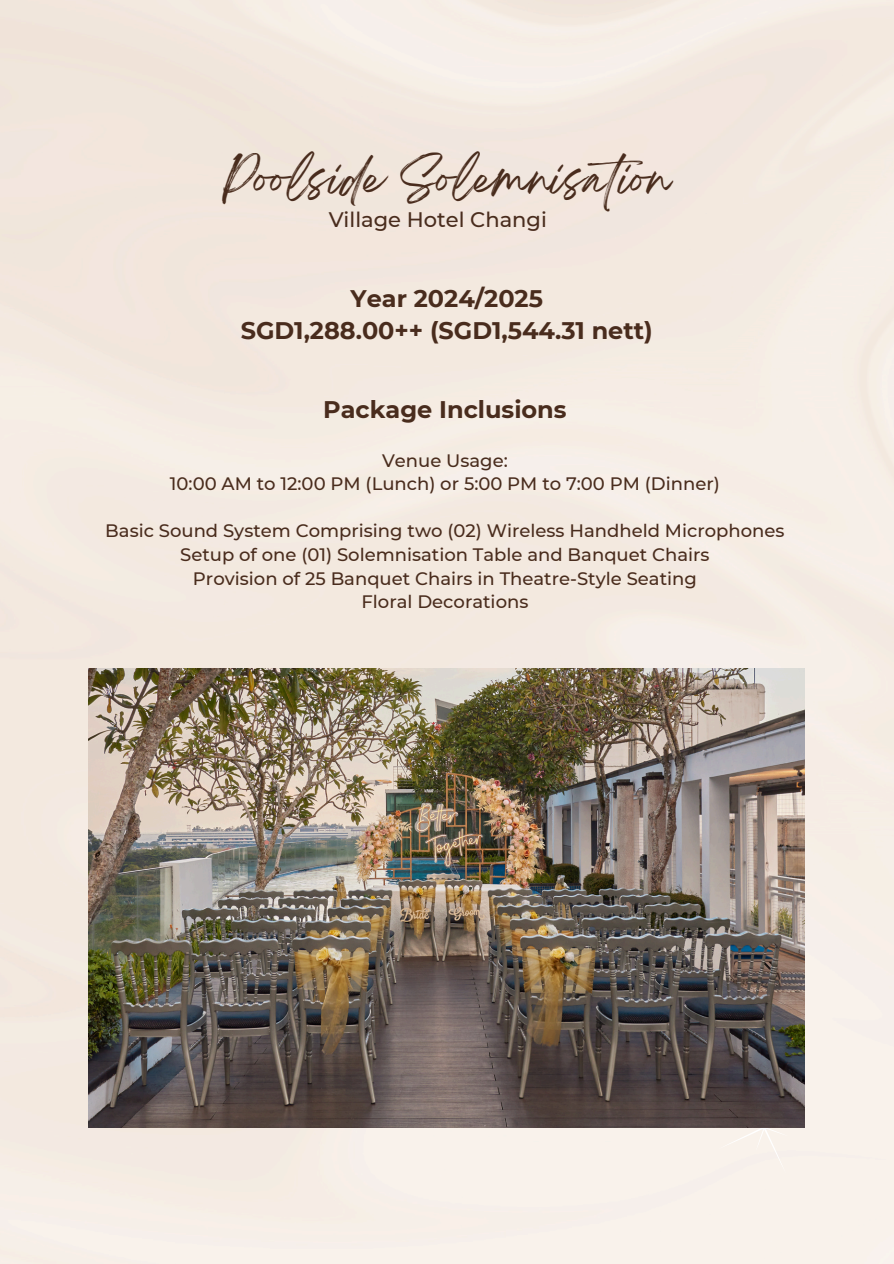
<style>
.page{position:relative;width:894px;height:1264px;background:#fff}
.page>*{position:absolute;margin:0;border:0;box-sizing:border-box;transform-origin:0 0}
.t1{font:39.3px "Breathing";color:#492c1d}
.t2{font:700 24px "Montserrat";color:#492c1d}
.t3{font:500 21px "Montserrat";color:#492c1d}
.t4{font:500 18px "Montserrat";color:#492c1d}
</style>
<div class="page">
<img style="left:0;top:0;width:893px;height:1263px">
<div style="left:717px;top:1080px;width:93px;height:94px;background:#f9f2eb"></div>
<img style="left:88px;top:668px;width:716px;height:459px">
<p class="t1" style="left:223px;top:166px;width:448px">Poolside Solemnisation</p>
<p class="t3" style="left:328px;top:207px;width:220px">Village Hotel Changi</p>
<p class="t2" style="left:350px;top:283px;width:194px">Year 2024/2025</p>
<p class="t2" style="left:241px;top:316px;width:413px">SGD1,288.00++ (SGD1,544.31 nett)</p>
<h3 class="t2" style="left:323px;top:395px;width:245px">Package Inclusions</h3>
<h2 class="t4" style="left:382px;top:449px;width:127px">Venue Usage:</h2>
<h2 class="t4" style="left:170px;top:473px;width:551px">10:00 AM to 12:00 PM (Lunch) or 5:00 PM to 7:00 PM (Dinner)</h2>
<h1 class="t4" style="left:105px;top:520px;width:680px">Basic Sound System Comprising two (02) Wireless Handheld Microphones</h1>
<h2 class="t4" style="left:180px;top:543px;width:531px">Setup of one (01) Solemnisation Table and Banquet Chairs</h2>
<p class="t4" style="left:193px;top:567px;width:505px">Provision of 25 Banquet Chairs in Theatre-Style Seating</p>
<p class="t4" style="left:361px;top:591px;width:168px">Floral Decorations</p>
</div>
